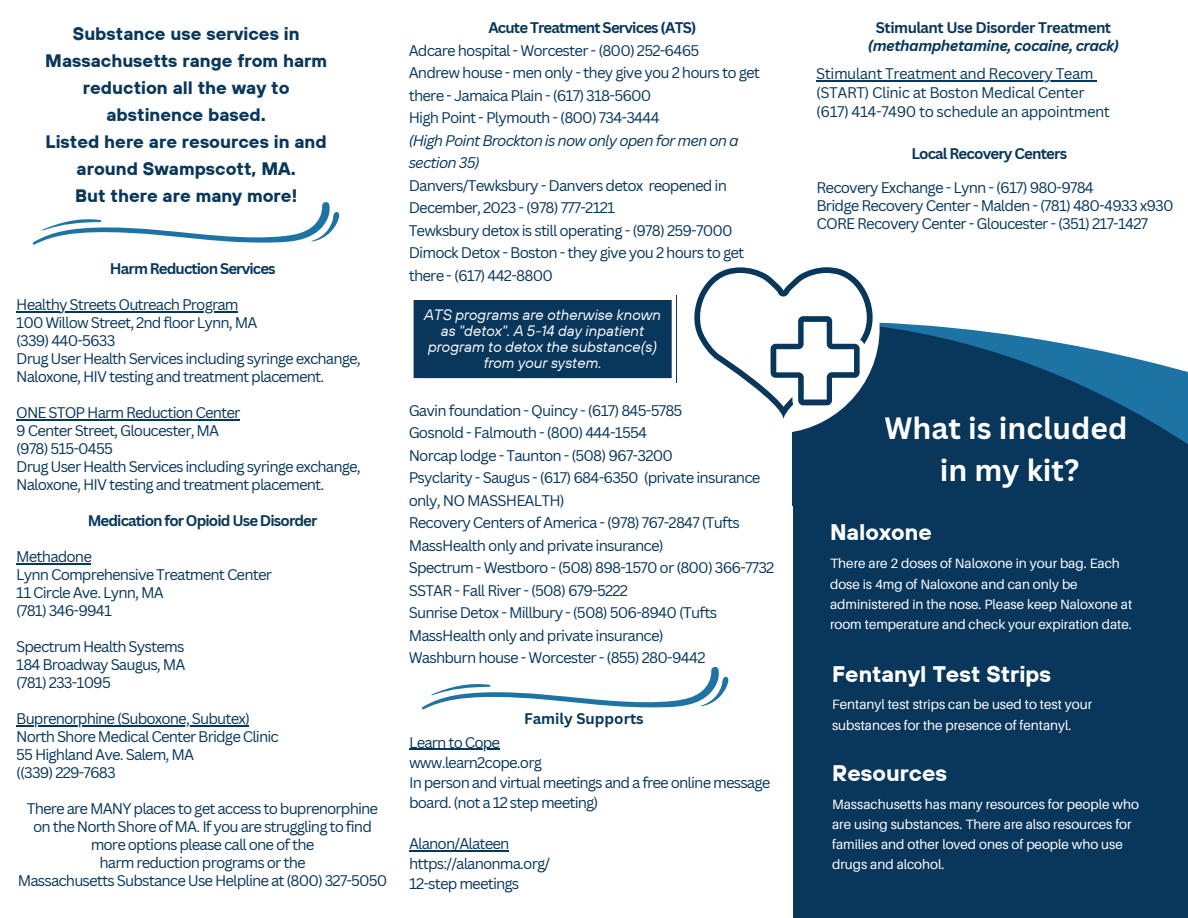
<style>
.page{position:relative;width:1188px;height:918px;background:#fff}
.page>*{position:absolute;margin:0;border:0;box-sizing:border-box;transform-origin:0 0}
.t1{font:700 30px "Canva Sans";color:#fff}
.t2{font:700 22.5px "TT Hoves";color:#fff}
.t3{font:700 18px/27px "TT Hoves";color:#08375b;text-align:center}
.t4{font:15px/22.5px "Canva Sans";letter-spacing:-.055em;color:#08375b}
.t5{font:15px "Canva Sans";letter-spacing:-.035em;color:#08375b}
.t6{font:italic 15px/15.8px "TT Hoves";color:#fff;text-align:center}
.t7{font:700 15px "Canva Sans";letter-spacing:-.055em;color:#08375b}
.t8{font:italic 15px/22.5px "Canva Sans";letter-spacing:-.055em;color:#08375b}
.t9{font:italic 700 15px "Canva Sans";letter-spacing:-.035em;color:#08375b}
.t10{font:700 15px "Canva Sans";letter-spacing:-.035em;color:#08375b}
.t11{font:700 15px "Canva Sans";color:#08375b}
.t12{font:13.5px/20.2px "Aileron";color:#fff}
</style>
<div class="page">
<div style="left:793px;top:392px;width:395px;height:526px;background:#08375b"></div>
<svg style="left:880px;top:322px;width:308px;height:122px;fill:#08375b"></svg>
<div style="left:669px;top:223px;width:211px;height:211px;background:#fff;border-radius:50%"></div>
<svg style="left:694px;top:267px;width:186px;height:153px"></svg>
<svg style="left:32px;top:202px;width:308px;height:43px"></svg>
<div style="left:413px;top:300px;width:259px;height:79px;background:#08375b"></div>
<svg style="left:422px;top:666px;width:307px;height:44px"></svg>
<hr style="left:16px;top:311px;width:222px;height:1px;background:#08375b">
<hr style="left:16px;top:419px;width:224px;height:1px;background:#08375b">
<hr style="left:16px;top:563px;width:75px;height:1px;background:#08375b">
<hr style="left:16px;top:725px;width:233px;height:1px;background:#08375b">
<hr style="left:409px;top:749px;width:90px;height:1px;background:#08375b">
<hr style="left:409px;top:850px;width:100px;height:1px;background:#08375b">
<hr style="left:816px;top:81px;width:277px;height:1px;background:#08375b">
<p class="t3" style="left:45px;top:20px;width:283px">Substance use services in<br>Massachusetts range from harm reduction all the way to abstinence based.</p>
<p class="t3" style="left:46px;top:128px;width:283px">Listed here are resources in and around Swampscott, MA.</p>
<p class="t3" style="left:75px;top:182px;width:223px">But there are many more!</p>
<p class="t7" style="left:110px;top:258px;width:167px">Harm Reduction Services</p>
<p class="t4" style="left:16px;top:293px;width:224px">Healthy Streets Outreach Program</p>
<p class="t4" style="left:16px;top:311px;width:243px">100 Willow Street, 2nd floor Lynn, MA</p>
<p class="t4" style="left:16px;top:329px;width:101px">(339) 440-5633</p>
<p class="t4" style="left:16px;top:349px;width:346px;line-height:18px">Drug User Health Services including syringe exchange,<br>Naloxone, HIV testing and treatment placement.</p>
<p class="t4" style="left:16px;top:401px;width:226px">ONE STOP Harm Reduction Center</p>
<p class="t4" style="left:16px;top:419px;width:205px">9 Center Street, Gloucester, MA</p>
<p class="t4" style="left:16px;top:437px;width:98px">(978) 515-0455</p>
<p class="t4" style="left:16px;top:457px;width:346px;line-height:18px">Drug User Health Services including syringe exchange,<br>Naloxone, HIV testing and treatment placement.</p>
<p class="t7" style="left:88px;top:510px;width:231px">Medication for Opioid Use Disorder</p>
<p class="t4" style="left:16px;top:545px;width:77px">Methadone</p>
<p class="t4" style="left:16px;top:563px;width:257px">Lynn Comprehensive Treatment Center</p>
<p class="t4" style="left:16px;top:581px;width:149px">11 Circle Ave. Lynn, MA</p>
<p class="t4" style="left:16px;top:599px;width:97px">(781) 346-9941</p>
<p class="t4" style="left:16px;top:635px;width:170px">Spectrum Health Systems</p>
<p class="t4" style="left:16px;top:653px;width:171px">184 Broadway Saugus, MA</p>
<p class="t4" style="left:16px;top:671px;width:96px">(781) 233-1095</p>
<p class="t4" style="left:16px;top:707px;width:235px">Buprenorphine (Suboxone, Subutex)</p>
<p class="t4" style="left:16px;top:725px;width:264px">North Shore Medical Center Bridge Clinic</p>
<p class="t4" style="left:16px;top:743px;width:179px">55 Highland Ave. Salem, MA</p>
<p class="t4" style="left:16px;top:761px;width:101px">((339) 229-7683</p>
<p class="t4" style="left:27px;top:799px;width:353px;line-height:18px;text-align:center">There are MANY places to get access to buprenorphine on the North Shore of MA. If you are struggling to find more options please call one of the</p>
<p class="t4" style="left:99px;top:851px;width:208px">harm reduction programs or the</p>
<p class="t4" style="left:18px;top:869px;width:371px">Massachusetts Substance Use Helpline at (800) 327-5050</p>
<p class="t7" style="left:488px;top:17px;width:210px">Acute Treatment Services (ATS)</p>
<p class="t4" style="left:409px;top:39px;width:292px">Adcare hospital - Worcester - (800) 252-6465</p>
<p class="t4" style="left:409px;top:61px;width:353px">Andrew house - men only - they give you 2 hours to get there - Jamaica Plain - (617) 318-5600</p>
<p class="t4" style="left:409px;top:106px;width:253px">High Point - Plymouth - (800) 734-3444</p>
<p class="t8" style="left:409px;top:129px;width:332px">(High Point Brockton is now only open for men on a section 35)</p>
<p class="t4" style="left:409px;top:174px;width:320px">Danvers/Tewksbury - Danvers detox reopened in<br>December, 2023 - (978) 777-2121</p>
<p class="t4" style="left:409px;top:219px;width:325px">Tewksbury detox is still operating - (978) 259-7000</p>
<p class="t4" style="left:409px;top:241px;width:337px">Dimock Detox - Boston - they give you 2 hours to get there - (617) 442-8800</p>
<p class="t6" style="left:424px;top:307px;width:239px">ATS programs are otherwise known as "detox". A 5-14 day inpatient program to detox the substance(s) from your system.</p>
<p class="t4" style="left:409px;top:399px;width:275px">Gavin foundation - Quincy - (617) 845-5785</p>
<p class="t4" style="left:409px;top:421px;width:240px">Gosnold - Falmouth - (800) 444-1554</p>
<p class="t4" style="left:409px;top:444px;width:266px">Norcap lodge - Taunton - (508) 967-3200</p>
<p class="t4" style="left:409px;top:466px;width:353px">Psyclarity - Saugus - (617) 684-6350 (private insurance only, NO MASSHEALTH)</p>
<p class="t4" style="left:409px;top:511px;width:333px">Recovery Centers of America - (978) 767-2847 (Tufts<br>MassHealth only and private insurance)</p>
<p class="t4" style="left:409px;top:556px;width:367px">Spectrum - Westboro - (508) 898-1570 or (800) 366-7732</p>
<p class="t4" style="left:409px;top:579px;width:221px">SSTAR - Fall River - (508) 679-5222</p>
<p class="t4" style="left:409px;top:601px;width:310px">Sunrise Detox - Millbury - (508) 506-8940 (Tufts<br>MassHealth only and private insurance)</p>
<p class="t4" style="left:409px;top:646px;width:298px">Washburn house - Worcester - (855) 280-9442</p>
<p class="t11" style="left:524px;top:708px;width:121px">Family Supports</p>
<p class="t4" style="left:409px;top:731px;width:93px">Learn to Cope</p>
<p class="t4" style="left:409px;top:751px;width:134px">www.learn2cope.org</p>
<p class="t4" style="left:409px;top:772px;width:363px;line-height:20.2px">In person and virtual meetings and a free online message board. (not a 12 step meeting)</p>
<p class="t4" style="left:409px;top:832px;width:102px">Alanon/Alateen</p>
<p class="t4" style="left:409px;top:852px;width:143px">https://alanonma.org/</p>
<p class="t4" style="left:409px;top:872px;width:112px">12-step meetings</p>
<p class="t10" style="left:876px;top:17px;width:237px">Stimulant Use Disorder Treatment</p>
<p class="t9" style="left:868px;top:35px;width:253px">(methamphetamine, cocaine, crack)</p>
<p class="t5" style="left:816px;top:63px;width:279px">Stimulant Treatment and Recovery Team</p>
<p class="t5" style="left:816px;top:82px;width:270px">(START) Clinic at Boston Medical Center</p>
<p class="t5" style="left:816px;top:101px;width:295px">(617) 414-7490 to schedule an appointment</p>
<p class="t7" style="left:911px;top:143px;width:157px">Local Recovery Centers</p>
<p class="t4" style="left:816px;top:176px;width:279px">Recovery Exchange - Lynn - (617) 980-9784</p>
<p class="t4" style="left:816px;top:194px;width:359px">Bridge Recovery Center - Malden - (781) 480-4933 x930</p>
<p class="t4" style="left:816px;top:212px;width:333px">CORE Recovery Center - Gloucester - (351) 217-1427</p>
<p class="t1" style="left:885px;top:407px;width:244px">What is included</p>
<p class="t1" style="left:940px;top:448px;width:141px">in my kit?</p>
<p class="t2" style="left:830px;top:518px;width:103px">Naloxone</p>
<p class="t12" style="left:830px;top:553px;width:304px">There are 2 doses of Naloxone in your bag. Each dose is 4mg of Naloxone and can only be administered in the nose. Please keep Naloxone at room temperature and check your expiration date.</p>
<p class="t2" style="left:832px;top:659px;width:220px">Fentanyl Test Strips</p>
<p class="t12" style="left:832px;top:694px;width:262px">Fentanyl test strips can be used to test your substances for the presence of fentanyl.</p>
<p class="t2" style="left:832px;top:758px;width:116px">Resources</p>
<p class="t12" style="left:832px;top:793px;width:308px">Massachusetts has many resources for people who are using substances. There are also resources for families and other loved ones of people who use drugs and alcohol.</p>
</div>
